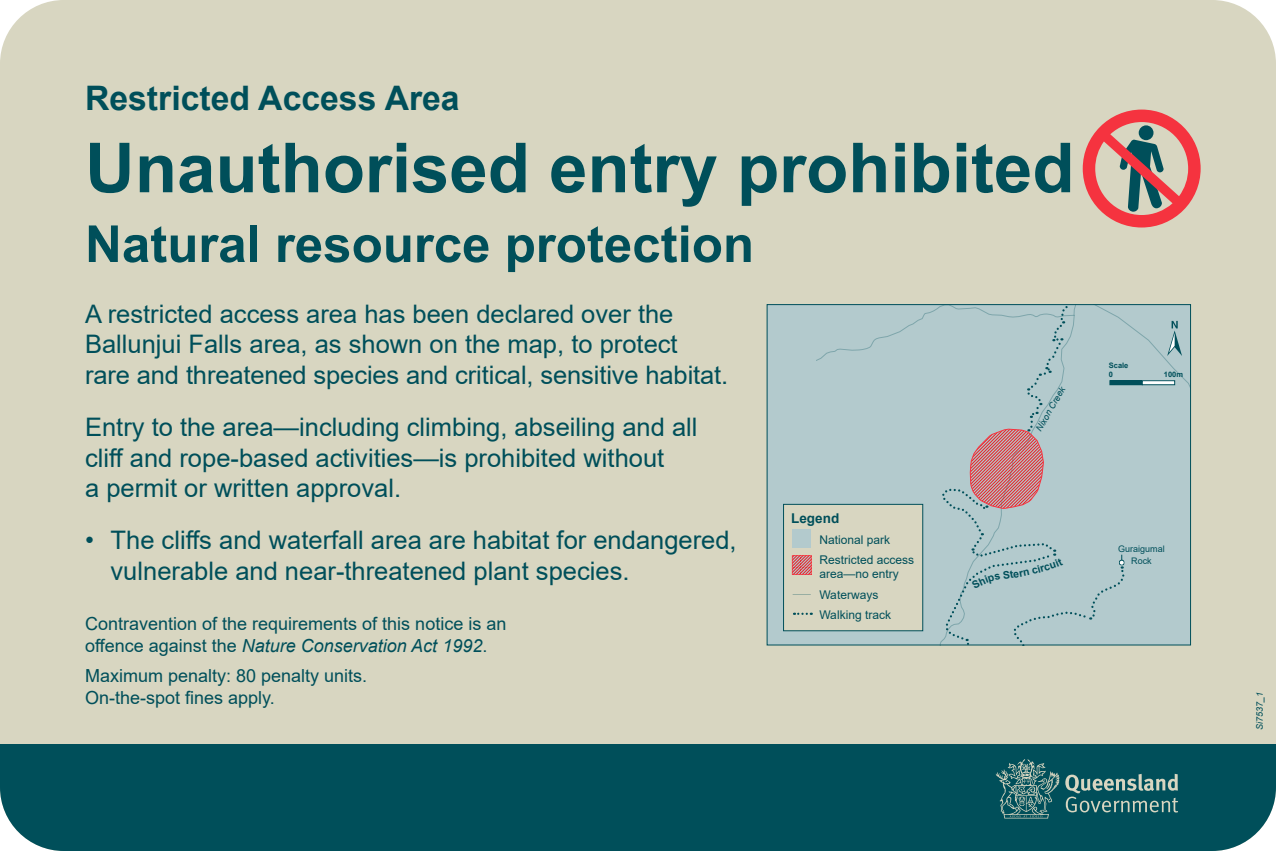
<style>
.page{position:relative;width:1276px;height:851px;background:#fff}
.page>*{position:absolute;margin:0;border:0;box-sizing:border-box;transform-origin:0 0}
.t1{font:700 69px "Arial";color:#004f5a}
.t2{font:700 51px "Arial";color:#004f5a}
.t3{font:700 33.75px "Arial";color:#004f5a}
.t4{font:25.5px/30.6px "Arial";color:#004f5a}
.t5{font:18px/21.6px "Arial";color:#004f5a}
.t6{font:700 13.5px "Arial";color:#004f5a}
.t7{font:12px/20.4px "Arial";color:#004f5a}
.t8{font:italic 9px "Arial";color:#004f5a}
.t9{font:9px/12px "Arial";color:#004f5a;text-align:center}
.t10{font:700 7.5px/9px "Arial";color:#004f5a}
.s1{font-style:italic}
</style>
<div class="page">
<div style="left:0;top:0;width:1276px;height:850px;background:#d8d6c1;border-radius:64px"></div>
<div style="left:0;top:744px;width:1276px;height:106px;background:#004f5a"></div>
<div style="left:767px;top:304px;width:423px;height:341px;background:#b3cacd"></div>
<div style="left:783px;top:504px;width:139px;height:126px;background:#d8d6c1"></div>
<svg style="left:1082px;top:109px;width:118px;height:118px"></svg>
<svg style="left:1065px;top:773px;width:113px;height:39px"></svg>
<svg style="left:995px;top:759px;width:64px;height:59px"></svg>
<svg style="left:792px;top:304px;width:398px;height:341px"></svg>
<h3 class="t3" style="left:85px;top:74px;width:376px">Restricted Access Area</h3>
<h1 class="t1" style="left:85px;top:119px;width:991px">Unauthorised entry prohibited</h1>
<h2 class="t2" style="left:85px;top:208px;width:670px">Natural resource protection</h2>
<p class="t4" style="left:85px;top:298px;width:645px">A restricted access area has been declared over the<br>Ballunjui Falls area, as shown on the map, to protect rare and threatened species and critical, sensitive habitat.</p>
<p class="t4" style="left:85px;top:411px;width:614px">Entry to the area—including climbing, abseiling and all cliff and rope-based activities—is prohibited without<br>a permit or written approval.</p>
<p class="t4" style="left:111px;top:524px;width:627px;text-indent:-26px">• The cliffs and waterfall area are habitat for endangered, vulnerable and near-threatened plant species.</p>
<p class="t5" style="left:85px;top:613px;width:423px">Contravention of the requirements of this notice is an offence against the <span class="s1">Nature Conservation Act 1992</span>.</p>
<p class="t5" style="left:85px;top:664px;width:284px">Maximum penalty: 80 penalty units.<br>On-the-spot fines apply.</p>
<p class="t6" style="left:791px;top:508px;width:50px">Legend</p>
<p class="t7" style="left:819px;top:529px;width:96px">National park<br>Restricted access</p>
<p class="t7" style="left:819px;top:563px;width:81px">area—no entry<br>Waterways<br>Walking track</p>
<p class="t8" style="left:1033px;top:427px;width:51px;rotate:-60deg">Nixon Creek</p>
<p class="t10" style="left:1109px;top:361px;width:21px">Scale<br>0</p>
<p class="t10" style="left:1164px;top:370px;width:21px">100m</p>
<p class="t9" style="left:1118px;top:543px;width:48px">Guraigumal<br>Rock</p>
<p class="t8" style="left:1253px;top:729px;width:40px;rotate:-90deg">Si7537_1</p>
</div>
